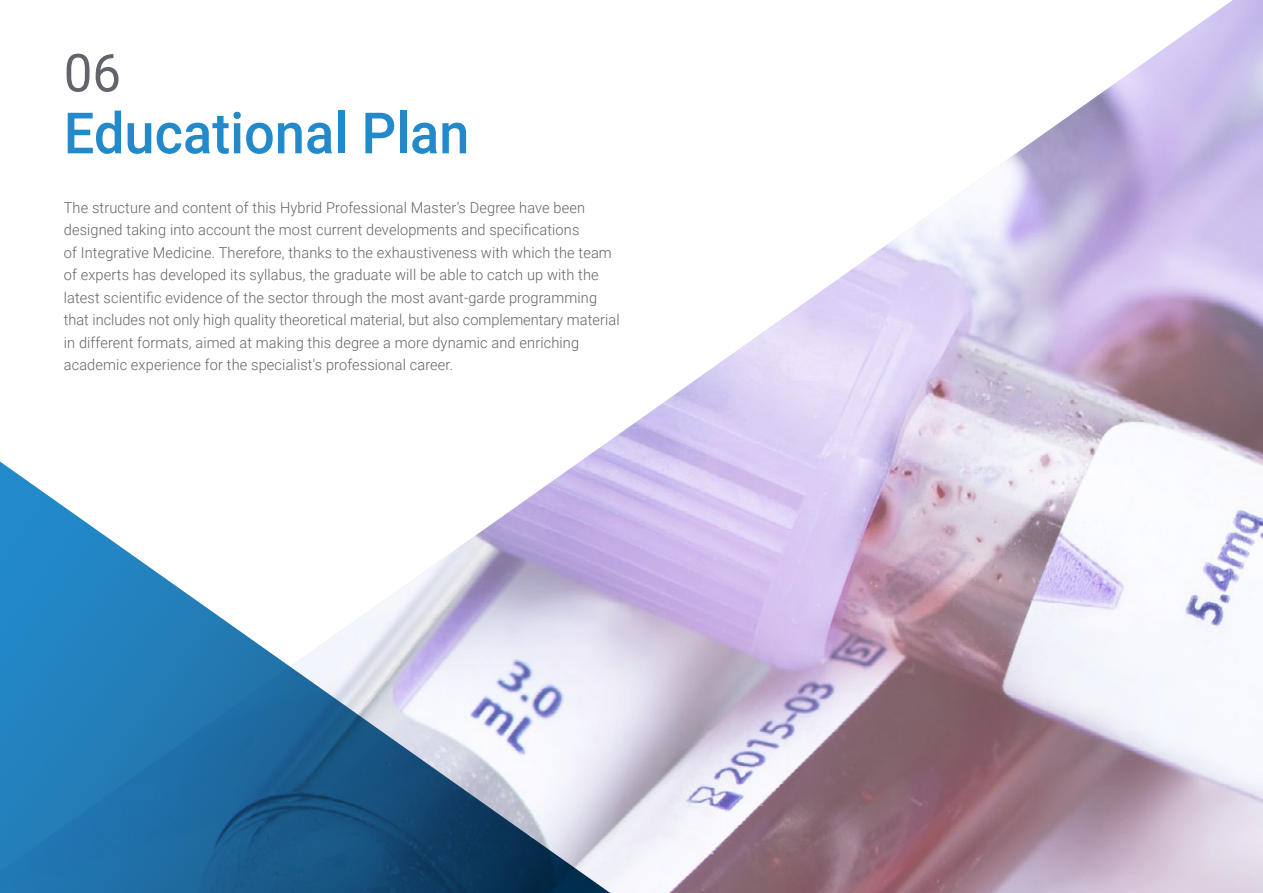
<style>
.page{position:relative;width:1263px;height:893px;background:#fff}
.page>*{position:absolute;margin:0;border:0;box-sizing:border-box;transform-origin:0 0}
.t1{font:500 57px "Roboto";color:#2289ca;scale:.95 1}
.t2{font:52.5px "Roboto";color:#61646a}
.t3{font:300 15px/22.5px "Roboto";letter-spacing:.01em;color:#61646a}
</style>
<div class="page">
<img style="left:602px;top:0;width:661px;height:893px">
<svg style="left:0;top:446px;width:640px;height:447px"></svg>
<h2 class="t2" style="left:64px;top:36px;width:59px">06</h2>
<h1 class="t1" style="left:64px;top:93px;width:428px">Educational Plan</h1>
<p class="t3" style="left:64px;top:195px;width:557px">The structure and content of this Hybrid Professional Master’s Degree have been designed taking into account the most current developments and specifications<br>of Integrative Medicine. Therefore, thanks to the exhaustiveness with which the team of experts has developed its syllabus, the graduate will be able to catch up with the latest scientific evidence of the sector through the most avant-garde programming that includes not only high quality theoretical material, but also complementary material in different formats, aimed at making this degree a more dynamic and enriching academic experience for the specialist's professional career.</p>
</div>
